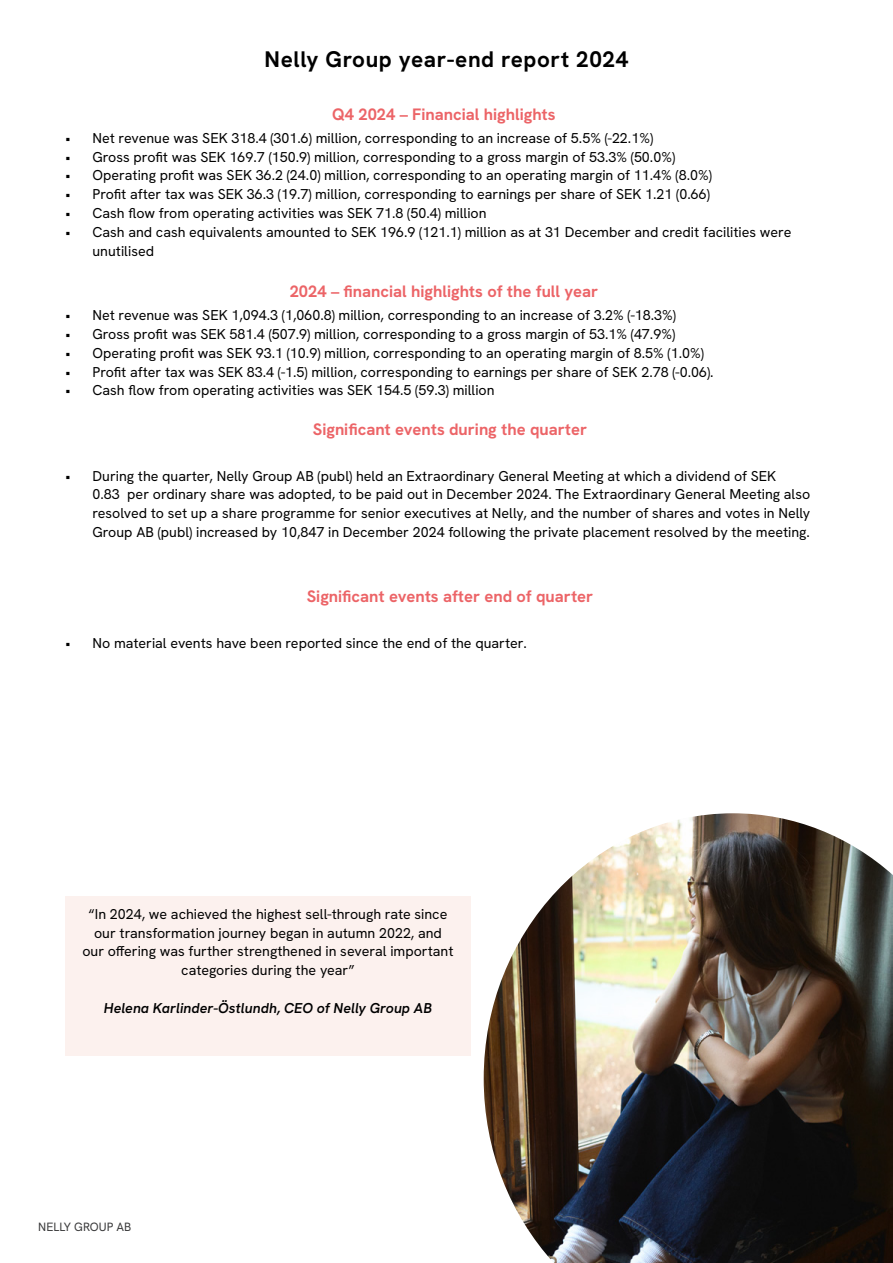
<style>
.page{position:relative;width:893px;height:1263px;background:#fff}
.page>*{position:absolute;margin:0;border:0;box-sizing:border-box;transform-origin:0 0}
.t1{font:700 22.5px "HK Grotesk";letter-spacing:.025em;color:#000}
.t2{font:700 16.5px "HK Grotesk";color:#ec6467}
.t3{font:14.25px/18.8px "HK Grotesk";color:#000}
.t4{font:italic 600 14.25px "HK Grotesk";color:#000}
.t5{font:12px "HK Grotesk";color:#3b3b3c}
</style>
<div class="page">
<img style="left:484px;top:813px;width:409px;height:450px">
<div style="left:65px;top:896px;width:405px;height:159px;background:#fcf1ee"></div>
<h1 class="t1" style="left:265px;top:45px;width:365px">Nelly Group year-end report 2024</h1>
<p class="t2" style="left:332px;top:103px;width:225px">Q4 2024 – Financial highlights</p>
<p class="t3" style="left:65px;top:128px;width:589px">• Net revenue was SEK 318.4 (301.6) million, corresponding to an increase of 5.5% (-22.1%)</p>
<p class="t3" style="left:65px;top:147px;width:611px">• Gross profit was SEK 169.7 (150.9) million, corresponding to a gross margin of 53.3% (50.0%)</p>
<p class="t3" style="left:65px;top:166px;width:648px">• Operating profit was SEK 36.2 (24.0) million, corresponding to an operating margin of 11.4% (8.0%)</p>
<p class="t3" style="left:65px;top:185px;width:646px">• Profit after tax was SEK 36.3 (19.7) million, corresponding to earnings per share of SEK 1.21 (0.66)</p>
<p class="t3" style="left:65px;top:203px;width:423px">• Cash flow from operating activities was SEK 71.8 (50.4) million</p>
<p class="t3" style="left:92px;top:222px;width:700px;text-indent:-27px">• Cash and cash equivalents amounted to SEK 196.9 (121.1) million as at 31 December and credit facilities were unutilised</p>
<p class="t2" style="left:290px;top:281px;width:310px">2024 – financial highlights of the full year</p>
<p class="t3" style="left:65px;top:306px;width:612px">• Net revenue was SEK 1,094.3 (1,060.8) million, corresponding to an increase of 3.2% (-18.3%)</p>
<p class="t3" style="left:65px;top:324px;width:611px">• Gross profit was SEK 581.4 (507.9) million, corresponding to a gross margin of 53.1% (47.9%)</p>
<p class="t3" style="left:65px;top:343px;width:640px">• Operating profit was SEK 93.1 (10.9) million, corresponding to an operating margin of 8.5% (1.0%)</p>
<p class="t3" style="left:65px;top:362px;width:650px">• Profit after tax was SEK 83.4 (-1.5) million, corresponding to earnings per share of SEK 2.78 (-0.06).</p>
<p class="t3" style="left:65px;top:381px;width:431px">• Cash flow from operating activities was SEK 154.5 (59.3) million</p>
<p class="t2" style="left:313px;top:418px;width:276px">Significant events during the quarter</p>
<p class="t3" style="left:92px;top:466px;width:719px;text-indent:-27px">• During the quarter, Nelly Group AB (publ) held an Extraordinary General Meeting at which a dividend of SEK<br>0.83 per ordinary share was adopted, to be paid out in December 2024. The Extraordinary General Meeting also resolved to set up a share programme for senior executives at Nelly, and the number of shares and votes in Nelly Group AB (publ) increased by 10,847 in December 2024 following the private placement resolved by the meeting.</p>
<p class="t2" style="left:307px;top:585px;width:288px">Significant events after end of quarter</p>
<p class="t3" style="left:65px;top:633px;width:463px">• No material events have been reported since the end of the quarter.</p>
<p class="t3" style="left:82px;top:904px;width:373px;text-align:center">“In 2024, we achieved the highest sell-through rate since our transformation journey began in autumn 2022, and our offering was further strengthened in several important categories during the year”</p>
<p class="t4" style="left:104px;top:998px;width:330px">Helena Karlinder-Östlundh, CEO of Nelly Group AB</p>
<p class="t5" style="left:38px;top:1219px;width:95px">NELLY GROUP AB</p>
</div>
